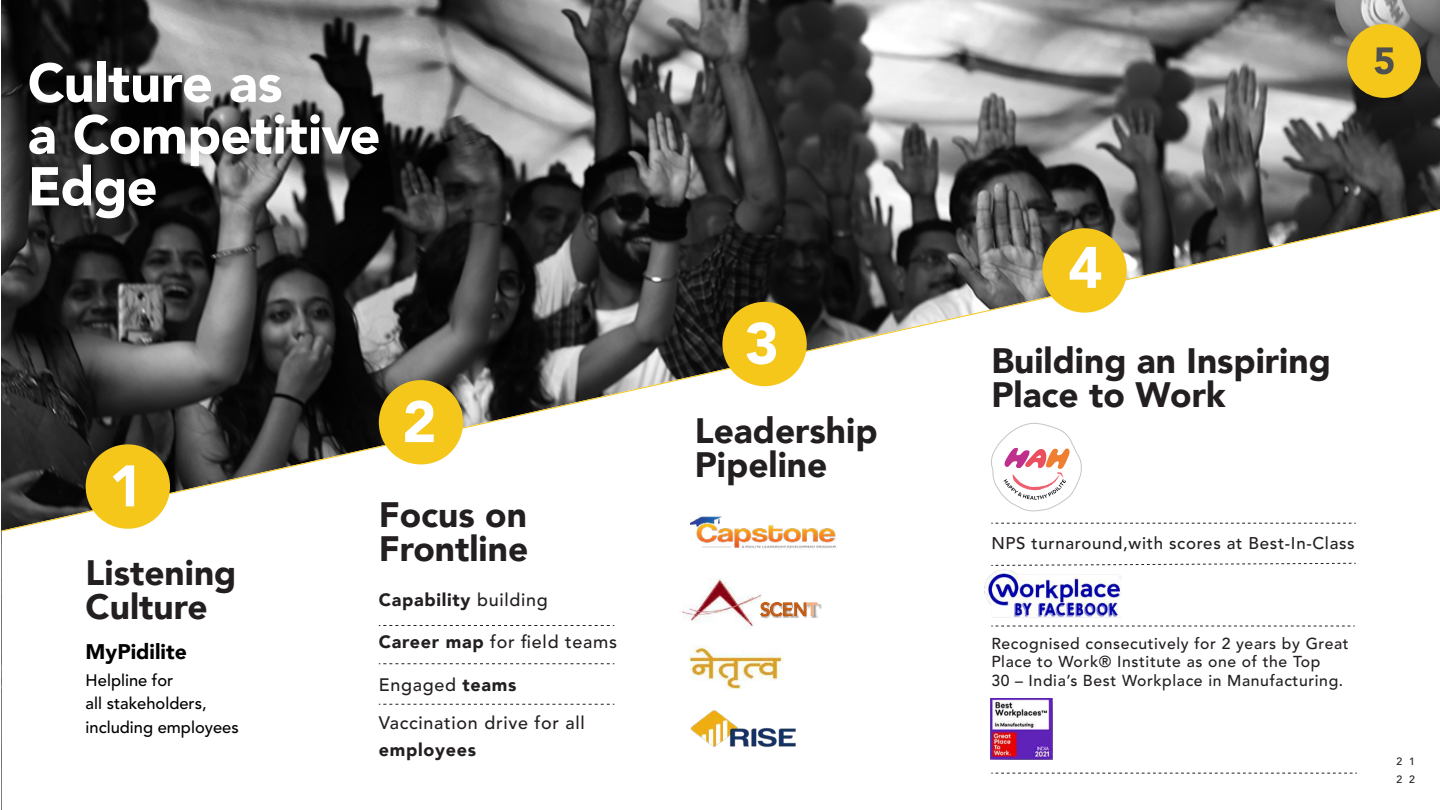
<style>
.page{position:relative;width:1440px;height:810px;background:#fff}
.page>*{position:absolute;margin:0;border:0;box-sizing:border-box;transform-origin:0 0}
.t1{font:900 57.9px "Avenir";color:#fff}
.t2{font:900 54px/51.8px "Avenir";letter-spacing:-.01em;color:#fff}
.t3{font:900 35.25px/34.1px "Avenir";color:#231f20}
.t4{font:900 21.15px "Avenir";color:#000}
.t5{font:500 18.23px "Avenir LT Std";letter-spacing:-.035em;color:#c35a11}
.t6{font:500 17.92px/38.2px "Avenir LT Std";letter-spacing:.04em;color:#231f20}
.t7{font:900 17.92px "Avenir";letter-spacing:.04em;color:#231f20}
.t8{font:500 16.88px "Avenir LT Std";letter-spacing:.04em;color:#231f20}
.t9{font:500 16.5px/23.1px "Avenir LT Std";color:#000}
.t10{font:500 15.75px/18.9px "Avenir LT Std";letter-spacing:.04em;color:#231f20}
.t11{font:500 10.5px/17.4px "Avenir LT Std";color:#231f20}
.s1{font-family:"Avenir LT Std";font-weight:500}
.s2{font-family:"Avenir";font-weight:900}
.s3{color:#f2af81}
</style>
<div class="page">
<img style="left:2px;top:0;width:1438px;height:208px">
<svg style="left:1px;top:208px;width:1439px;height:324px"></svg>
<img style="left:690px;top:510px;width:153px;height:12px">
<img style="left:690px;top:646px;width:94px;height:43px">
<img style="left:690px;top:710px;width:106px;height:38px">
<div style="left:675px;top:522px;width:281px;height:106px;background:#fff"></div>
<img style="left:682px;top:578px;width:75px;height:50px">
<img style="left:757px;top:594px;width:65px;height:25px">
<svg style="left:760px;top:602px;width:58px;height:14px"></svg>
<div style="left:722px;top:302px;width:85px;height:84px;background:#f5c71b;border-radius:50%"></div>
<div style="left:86px;top:444px;width:84px;height:85px;background:#f5c71b;border-radius:50%"></div>
<div style="left:1042px;top:228px;width:85px;height:85px;background:#f5c71b;border-radius:50%"></div>
<div style="left:379px;top:380px;width:84px;height:84px;background:#f5c71b;border-radius:50%"></div>
<svg style="left:379px;top:625px;width:235px;height:1px"></svg>
<svg style="left:379px;top:663px;width:235px;height:1px"></svg>
<svg style="left:379px;top:704px;width:235px;height:1px"></svg>
<svg style="left:991px;top:423px;width:91px;height:88px"></svg>
<img style="left:980px;top:519px;width:155px;height:99px">
<svg style="left:991px;top:563px;width:365px;height:3px"></svg>
<svg style="left:991px;top:626px;width:364px;height:1px"></svg>
<svg style="left:991px;top:773px;width:366px;height:1px"></svg>
<svg style="left:991px;top:523px;width:365px;height:1px"></svg>
<img style="left:991px;top:698px;width:61px;height:61px">
<div style="left:1347px;top:24px;width:74px;height:74px;background:#f5c71a;border-radius:50%"></div>
<svg style="left:1375px;top:47px;width:19px;height:27px"></svg>
<h2 class="t2" style="left:28px;top:56px;width:354px">Culture as<br>a Competitive<br>Edge</h2>
<h1 class="t1" style="left:1068px;top:218px;width:36px">4</h1>
<h1 class="t1" style="left:745px;top:294px;width:36px">3</h1>
<h3 class="t3" style="left:991px;top:342px;width:341px">Building an Inspiring<br>Place to Work</h3>
<h1 class="t1" style="left:402px;top:372px;width:36px">2</h1>
<h3 class="t3" style="left:695px;top:412px;width:184px">Leadership<br>Pipeline</h3>
<h1 class="t1" style="left:109px;top:437px;width:36px">1</h1>
<h3 class="t3" style="left:379px;top:497px;width:151px">Focus on<br>Frontline</h3>
<p class="t7" style="left:379px;top:584px;width:170px">Capability <span class="s1">building</span></p>
<p class="t6" style="left:379px;top:624px;width:240px"><span class="s2">Career map</span> for field teams</p>
<p class="t6" style="left:379px;top:666px;width:208px">Engaged <span class="s2">teams<br></span>Vaccination drive for all</p>
<p class="t7" style="left:379px;top:735px;width:99px">employees</p>
<p class="t8" style="left:991px;top:534px;width:365px">NPS turnaround,with scores at Best-In-Class</p>
<h3 class="t3" style="left:86px;top:555px;width:152px">Listening<br>Culture</h3>
<p class="t5" style="left:760px;top:599px;width:59px">SCEN<span class="s3">T</span></p>
<h3 class="t4" style="left:86px;top:634px;width:103px">MyPidilite</h3>
<p class="t10" style="left:991px;top:634px;width:359px">Recognised consecutively for 2 years by Great<br>Place to Work® Institute as one of the Top<br>30 – India’s Best Workplace in Manufacturing.</p>
<p class="t9" style="left:86px;top:670px;width:155px">Helpline for<br>all stakeholders, including employees</p>
<p class="t11" style="left:1396px;top:753px;width:20px">2 1<br>2 2</p>
</div>
